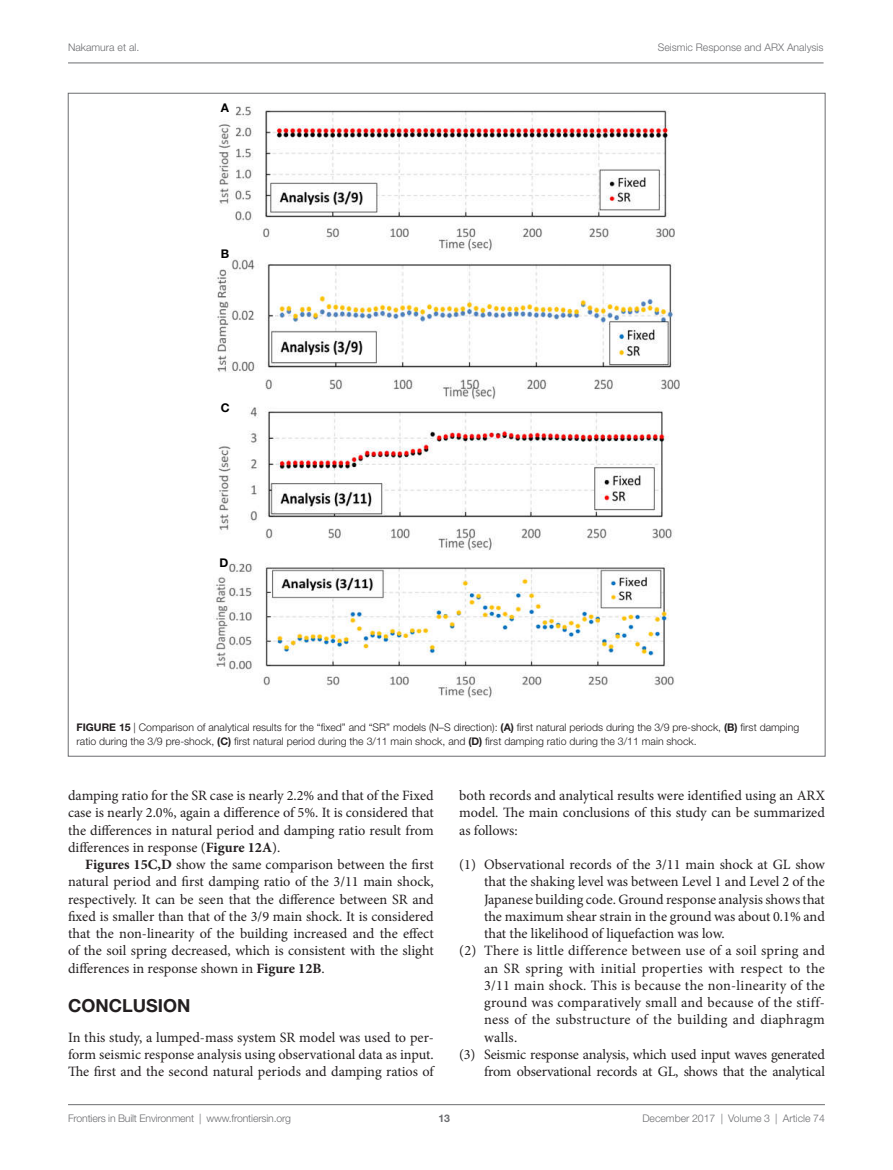
<style>
.page{position:relative;width:893px;height:1170px;background:#fff}
.page>*{position:absolute;margin:0;border:0;box-sizing:border-box;transform-origin:0 0}
.t1{font:700 18px "Helvetica Neue LT Std";color:#231f20}
.t2{font:14.25px/17.2px "Minion Pro";color:#231f20;text-align:justify}
.t3{font:14.25px "Minion Pro";letter-spacing:.02em;color:#231f20}
.t4{font:700 12px "Helvetica Neue LT Std";color:#000}
.t5{font:300 10.5px/14.2px "Helvetica Neue LT Std";color:#231f20}
.t6{font:300 10.5px "Helvetica Neue LT Std";color:#6c6d70}
.t7{font:700 10.5px "Helvetica Neue LT Std";color:#6c6d70}
.s1{font-weight:700}
</style>
<div class="page">
<hr style="left:68px;top:1104px;width:757px;height:1px;background:#6c6d70">
<hr style="left:68px;top:63px;width:755px;height:1px;background:#6c6d70">
<img style="left:215px;top:106px;width:464px;height:592px">
<p class="t6" style="left:68px;top:41px;width:73px">Nakamura et al.</p>
<p class="t6" style="left:658px;top:41px;width:167px">Seismic Response and ARX Analysis</p>
<p class="t4" style="left:221px;top:100px;width:10px">A</p>
<p class="t4" style="left:221px;top:246px;width:10px">B</p>
<p class="t4" style="left:221px;top:400px;width:10px">C</p>
<p class="t4" style="left:220px;top:555px;width:10px">D</p>
<p class="t5" style="left:77px;top:719px;width:724px"><span class="s1">FIGURE 15</span> | Comparison of analytical results for the “fixed” and “SR” models (N–S direction): <span class="s1">(A)</span> first natural periods during the 3/9 pre-shock, <span class="s1">(B)</span> first damping ratio during the 3/9 pre-shock, <span class="s1">(C)</span> first natural period during the 3/11 main shock, and <span class="s1">(D)</span> first damping ratio during the 3/11 main shock.</p>
<p class="t2" style="left:68px;top:786px;width:367px">damping ratio for the SR case is nearly 2.2% and that of the Fixed case is nearly 2.0%, again a difference of 5%. It is considered that the differences in natural period and damping ratio result from differences in response (<span class="s1">Figure 12A</span>).</p>
<p class="t2" style="left:68px;top:855px;width:367px;text-indent:17px"><span class="s1">Figures 15C,D</span> show the same comparison between the first natural period and first damping ratio of the 3/11 main shock, respectively. It can be seen that the difference between SR and fixed is smaller than that of the 3/9 main shock. It is considered that the non-linearity of the building increased and the effect of the soil spring decreased, which is consistent with the slight differences in response shown in <span class="s1">Figure 12B</span>.</p>
<p class="t1" style="left:68px;top:993px;width:41px">CONCL</p>
<p class="t1" style="left:133px;top:993px;width:57px">USION</p>
<p class="t2" style="left:68px;top:1028px;width:367px">In this study, a lumped-mass system SR model was used to per&shy;form seismic response analysis using observational data as input.<br>The first and the second natural periods and damping ratios of</p>
<p class="t2" style="left:459px;top:786px;width:367px">both records and analytical results were identified using an ARX model. The main conclusions of this study can be summarized as follows:</p>
<p class="t2" style="left:459px;top:855px;width:367px">(1) Observational records of the 3/11 main shock at GL show</p>
<p class="t2" style="left:484px;top:873px;width:342px">that the shaking level was between Level 1 and Level 2 of the</p>
<p class="t2" style="left:484px;top:890px;width:342px">Japanese building code. Ground response analysis shows that</p>
<p class="t2" style="left:484px;top:907px;width:342px">the maximum shear strain in the ground was about 0.1% and</p>
<p class="t2" style="left:484px;top:924px;width:242px">that the likelihood of liquefaction was low.</p>
<p class="t3" style="left:459px;top:941px;width:367px">(2) There is little difference between use of a soil spring and</p>
<p class="t3" style="left:484px;top:958px;width:342px">an SR spring with initial properties with respect to the</p>
<p class="t3" style="left:484px;top:975px;width:342px">3/11 main shock. This is because the non-linearity of the</p>
<p class="t3" style="left:484px;top:992px;width:342px">ground was comparatively small and because of the stiff-</p>
<p class="t3" style="left:484px;top:1010px;width:342px">ness of the substructure of the building and diaphragm</p>
<p class="t2" style="left:484px;top:1028px;width:35px">walls.</p>
<p class="t2" style="left:459px;top:1045px;width:367px">(3) Seismic response analysis, which used input waves generated</p>
<p class="t2" style="left:484px;top:1063px;width:342px">from observational records at GL, shows that the analytical</p>
<p class="t6" style="left:68px;top:1111px;width:225px">Frontiers in Built Environment | www.frontiersin.org</p>
<p class="t6" style="left:642px;top:1111px;width:184px">December 2017 | Volume 3 | Article 74</p>
<p class="t7" style="left:439px;top:1111px;width:13px">13</p>
</div>
